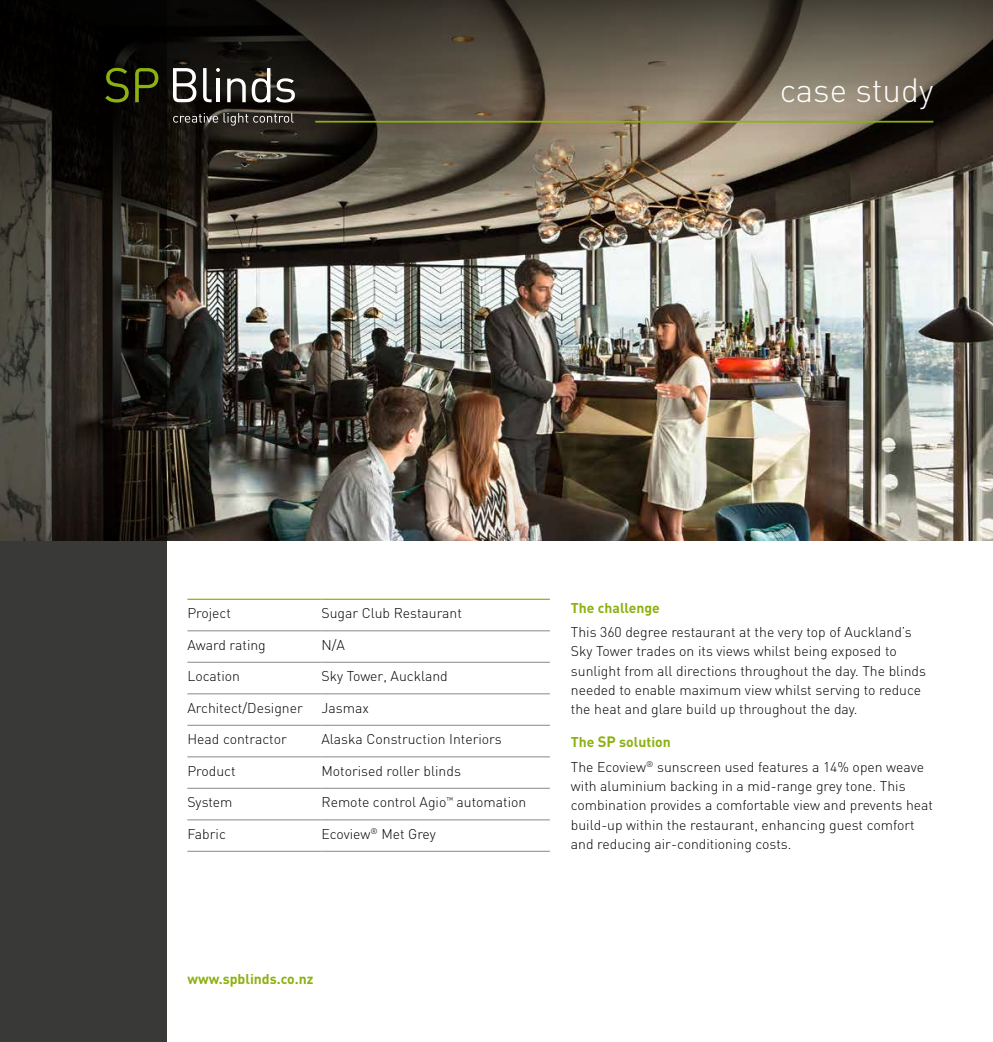
<style>
.page{position:relative;width:993px;height:1042px;background:#fff}
.page>*{position:absolute;margin:0;border:0;box-sizing:border-box;transform-origin:0 0}
.t1{font:300 33.25px "DIN";color:#fff}
.t2{font:300 14px/19.2px "DIN";color:#000}
.t3{font:700 14px "DIN";color:#8cb110}
.s1{font-weight:700;color:#8cb110}
.s2{font-weight:700;font-size:14.88px;color:#8cb110}
</style>
<div class="page">
<div style="left:0;top:541px;width:166px;height:501px;background:#393937"></div>
<img style="left:166px;top:203px;width:826px;height:338px">
<hr style="left:187px;top:630px;width:134px;height:1px;background:#9c9e9f">
<hr style="left:321px;top:630px;width:228px;height:1px;background:#9c9e9f">
<hr style="left:187px;top:662px;width:134px;height:1px;background:#9c9e9f">
<hr style="left:321px;top:662px;width:228px;height:1px;background:#9c9e9f">
<hr style="left:187px;top:693px;width:134px;height:1px;background:#9c9e9f">
<hr style="left:321px;top:693px;width:228px;height:1px;background:#9c9e9f">
<hr style="left:187px;top:725px;width:134px;height:1px;background:#9c9e9f">
<hr style="left:321px;top:725px;width:228px;height:1px;background:#9c9e9f">
<hr style="left:187px;top:756px;width:134px;height:1px;background:#9c9e9f">
<hr style="left:321px;top:756px;width:228px;height:1px;background:#9c9e9f">
<hr style="left:187px;top:788px;width:134px;height:1px;background:#9c9e9f">
<hr style="left:321px;top:788px;width:228px;height:1px;background:#9c9e9f">
<hr style="left:187px;top:819px;width:134px;height:1px;background:#9c9e9f">
<hr style="left:321px;top:819px;width:228px;height:1px;background:#9c9e9f">
<hr style="left:187px;top:851px;width:134px;height:1px;background:#9c9e9f">
<hr style="left:321px;top:851px;width:228px;height:1px;background:#9c9e9f">
<hr style="left:187px;top:599px;width:134px;height:1px;background:#8cb110">
<hr style="left:321px;top:599px;width:228px;height:1px;background:#8cb110">
<svg style="left:166px;top:0;width:826px;height:203px;background:#554d40"></svg>
<svg style="left:0;top:0;width:166px;height:541px;background:#23201b"></svg>
<svg style="left:173px;top:113px;width:120px;height:13px;background:#484540"></svg>
<svg style="left:105px;top:68px;width:24px;height:34px"></svg>
<svg style="left:135px;top:68px;width:23px;height:34px"></svg>
<svg style="left:173px;top:68px;width:23px;height:34px"></svg>
<svg style="left:227px;top:68px;width:68px;height:34px"></svg>
<svg style="left:203px;top:68px;width:17px;height:34px"></svg>
<hr style="left:315px;top:121px;width:618px;height:2px;background:#8cb110">
<h1 class="t1" style="left:779px;top:69px;width:155px">case study</h1>
<p class="t2" style="left:187px;top:603px;width:45px">Project</p>
<p class="t2" style="left:321px;top:603px;width:142px">Sugar Club Restaurant</p>
<p class="t2" style="left:187px;top:635px;width:80px">Award rating</p>
<p class="t2" style="left:321px;top:635px;width:25px">N/A</p>
<p class="t2" style="left:187px;top:666px;width:54px">Location</p>
<p class="t2" style="left:321px;top:666px;width:128px">Sky Tower, Auckland</p>
<p class="t2" style="left:187px;top:698px;width:117px">Architect/Designer</p>
<p class="t2" style="left:321px;top:698px;width:49px">Jasmax</p>
<p class="t2" style="left:187px;top:729px;width:101px">Head contractor</p>
<p class="t2" style="left:321px;top:729px;width:182px">Alaska Construction Interiors</p>
<p class="t2" style="left:187px;top:761px;width:50px">Product</p>
<p class="t2" style="left:321px;top:761px;width:141px">Motorised roller blinds</p>
<p class="t2" style="left:187px;top:792px;width:47px">System</p>
<p class="t2" style="left:321px;top:792px;width:206px">Remote control Agio<sup>™</sup> automation</p>
<p class="t2" style="left:187px;top:824px;width:40px">Fabric</p>
<p class="t2" style="left:321px;top:824px;width:116px">Ecoview<sup>®</sup> Met Grey</p>
<p class="t3" style="left:570px;top:598px;width:90px">The challenge</p>
<p class="t2" style="left:570px;top:622px;width:356px">This 360 degree restaurant at the very top of Auckland’s Sky Tower trades on its views whilst being exposed to sunlight from all directions throughout the day. The blinds needed to enable maximum view whilst serving to reduce the heat and glare build up throughout the day.</p>
<p class="t2" style="left:570px;top:730px;width:354px;line-height:24.5px"><span class="s1">The</span> <span class="s2">SP</span> <span class="s1">solution<br></span>The Ecoview<sup>®</sup> sunscreen used features a 14% open weave</p>
<p class="t2" style="left:570px;top:776px;width:363px">with aluminium backing in a mid-range grey tone. This combination provides a comfortable view and prevents heat build-up within the restaurant, enhancing guest comfort and reducing air-conditioning costs.</p>
<p class="t3" style="left:187px;top:969px;width:128px">www.spblinds.co.nz</p>
</div>
